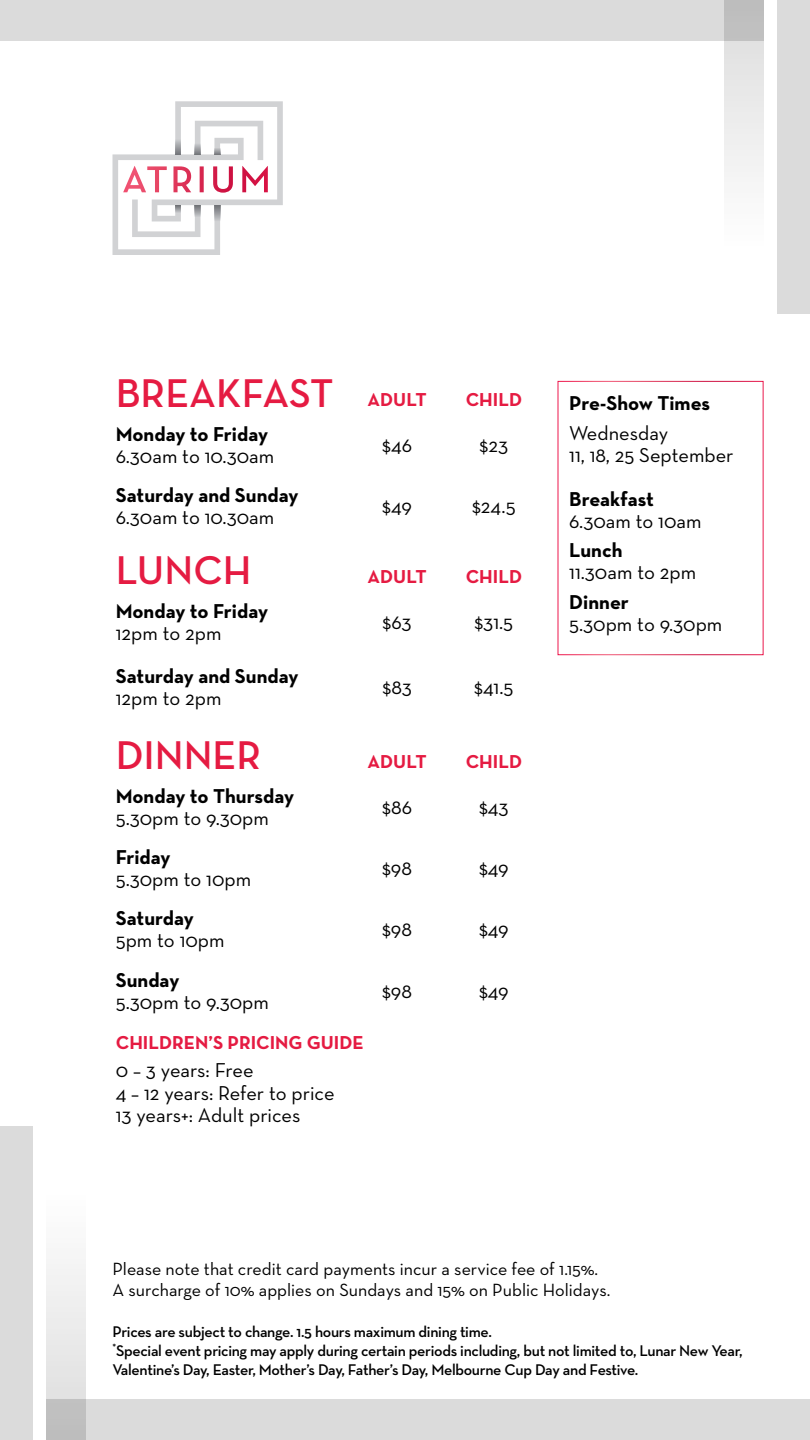
<style>
.page{position:relative;width:810px;height:1440px;background:#fff}
.page>*{position:absolute;margin:0;border:0;box-sizing:border-box;transform-origin:0 0}
.t1{font:600 40.88px "Neutra Text";color:#e51b42}
.t2{font:20.4px/22px "Neutra Text";color:#000}
.t3{font:700 20.4px/22px "Neutra Text";color:#000}
.t4{font:700 19.05px "Neutra Text";color:#e51b42}
.t5{font:18px/21.6px "Neutra Text";color:#000}
.t6{font:600 15.75px/18.9px "Neutra Text";letter-spacing:-.02em;color:#000}
.s1{font-weight:700}
.s2{font-weight:400}
</style>
<div class="page">
<svg style="left:113px;top:101px;width:170px;height:154px"></svg>
<div style="left:778px;top:0;width:32px;height:313px;background:#dbdbdb"></div>
<div style="left:0;top:0;width:764px;height:40px;background:#dbdbdb"></div>
<svg style="left:724px;top:0;width:40px;height:177px;fill:#e8e8e8"></svg>
<div style="left:0;top:1127px;width:32px;height:313px;background:#dbdbdb"></div>
<div style="left:46px;top:1400px;width:764px;height:40px;background:#dbdbdb"></div>
<svg style="left:46px;top:1264px;width:40px;height:176px;fill:#e8e8e8"></svg>
<div style="left:558px;top:381px;width:206px;height:274px;border:1px solid #fff"></div>
<p class="t1" style="left:116px;top:368px;width:219px">BREAKFAST</p>
<p class="t2" style="left:116px;top:423px;width:160px"><span class="s1">Monday to Friday<br></span>6.30am to 10.30am</p>
<p class="t3" style="left:116px;top:484px;width:184px">Saturday and Sunday<br><span class="s2">6.30am to 10.30am</span></p>
<p class="t1" style="left:116px;top:545px;width:137px">LUNCH</p>
<p class="t3" style="left:116px;top:599px;width:154px">Monday to Friday<br><span class="s2">12pm to 2pm</span></p>
<p class="t3" style="left:116px;top:665px;width:184px">Saturday and Sunday<br><span class="s2">12pm to 2pm</span></p>
<p class="t1" style="left:116px;top:730px;width:147px">DINNER</p>
<p class="t3" style="left:116px;top:784px;width:180px">Monday to Thursday<br><span class="s2">5.30pm to 9.30pm</span></p>
<p class="t2" style="left:116px;top:846px;width:137px"><span class="s1">Friday<br></span>5.30pm to 10pm</p>
<p class="t2" style="left:116px;top:907px;width:110px"><span class="s1">Saturday<br></span>5pm to 10pm</p>
<p class="t2" style="left:116px;top:968px;width:155px"><span class="s1">Sunday<br></span>5.30pm to 9.30pm</p>
<p class="t4" style="left:368px;top:387px;width:61px">ADULT</p>
<p class="t4" style="left:466px;top:387px;width:58px">CHILD</p>
<p class="t2" style="left:382px;top:434px;width:31px">$46</p>
<p class="t2" style="left:480px;top:434px;width:30px">$23</p>
<p class="t2" style="left:382px;top:495px;width:31px">$49</p>
<p class="t2" style="left:472px;top:495px;width:45px">$24.5</p>
<p class="t4" style="left:368px;top:564px;width:61px">ADULT</p>
<p class="t4" style="left:466px;top:564px;width:58px">CHILD</p>
<p class="t2" style="left:383px;top:611px;width:30px">$63</p>
<p class="t2" style="left:475px;top:611px;width:40px">$31.5</p>
<p class="t2" style="left:382px;top:676px;width:31px">$83</p>
<p class="t2" style="left:474px;top:676px;width:41px">$41.5</p>
<p class="t4" style="left:368px;top:749px;width:61px">ADULT</p>
<p class="t4" style="left:466px;top:749px;width:58px">CHILD</p>
<p class="t2" style="left:382px;top:795px;width:31px">$86</p>
<p class="t2" style="left:479px;top:795px;width:31px">$43</p>
<p class="t2" style="left:382px;top:857px;width:31px">$98</p>
<p class="t2" style="left:479px;top:857px;width:31px">$49</p>
<p class="t2" style="left:382px;top:918px;width:31px">$98</p>
<p class="t2" style="left:479px;top:918px;width:31px">$49</p>
<p class="t2" style="left:382px;top:979px;width:31px">$98</p>
<p class="t2" style="left:479px;top:979px;width:31px">$49</p>
<p class="t4" style="left:116px;top:1031px;width:250px">CHILDREN’S PRICING GUIDE</p>
<p class="t2" style="left:116px;top:1059px;width:220px">0 – 3 years: Free<br>4 – 12 years: Refer to price<br>13 years+: Adult prices</p>
<p class="t3" style="left:569px;top:392px;width:142px">Pre-Show Times</p>
<p class="t2" style="left:569px;top:421px;width:166px">Wednesday<br>11, 18, 25 September</p>
<p class="t3" style="left:569px;top:487px;width:86px">Breakfast</p>
<p class="t2" style="left:569px;top:509px;width:134px">6.30am to 10am</p>
<p class="t3" style="left:569px;top:539px;width:55px">Lunch</p>
<p class="t2" style="left:569px;top:561px;width:128px">11.30am to 2pm</p>
<p class="t3" style="left:569px;top:591px;width:61px">Dinner</p>
<p class="t2" style="left:569px;top:613px;width:155px">5.30pm to 9.30pm</p>
<p class="t5" style="left:112px;top:1257px;width:499px">Please note that credit card payments incur a service fee of 1.15%.<br>A surcharge of 10% applies on Sundays and 15% on Public Holidays.</p>
<p class="t6" style="left:112px;top:1322px;width:632px">Prices are subject to change. 1.5 hours maximum dining time.<br><sup>*</sup>Special event pricing may apply during certain periods including, but not limited to, Lunar New Year,<br>Valentine’s Day, Easter, Mother’s Day, Father’s Day, Melbourne Cup Day and Festive.</p>
</div>
